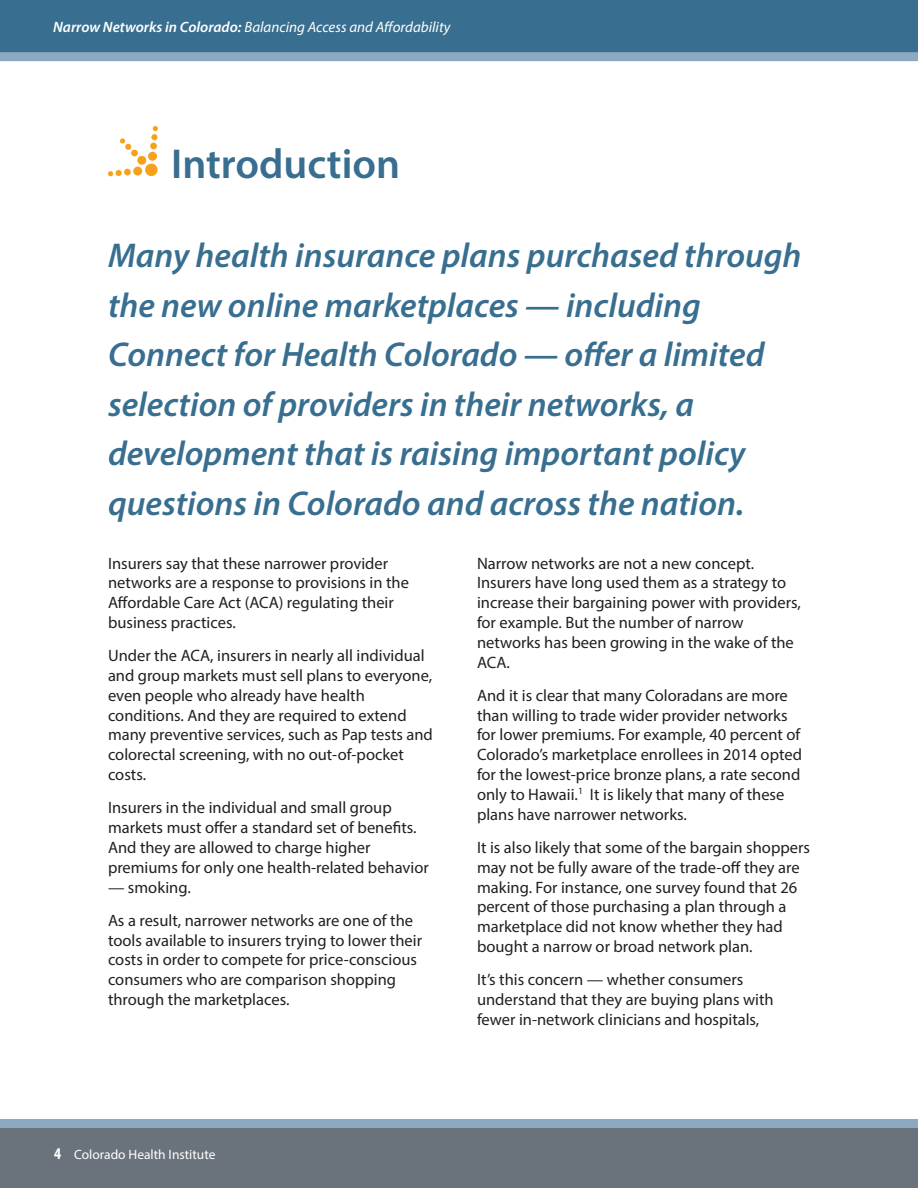
<style>
.page{position:relative;width:918px;height:1188px;background:#fff}
.page>*{position:absolute;margin:0;border:0;box-sizing:border-box;transform-origin:0 0}
.t1{font:600 42px "Myriad Pro";color:#386e8f}
.t2{font:italic 600 34.5px/49.5px "Myriad Pro";color:#386e8f}
.t3{font:16.5px/19.8px "Myriad Pro";color:#231f20}
.t4{font:italic 15px "Myriad Pro";color:#fff}
.t5{font:13.5px "Myriad Pro";color:#fff}
.s1{font-weight:600}
.s2{font-weight:700;font-stretch:condensed;font-size:16.5px}
</style>
<div class="page">
<div style="left:0;top:1124px;width:918px;height:64px;background:#6a737b"></div>
<div style="left:0;top:1119px;width:918px;height:9px;background:#8da9c1"></div>
<div style="left:0;top:0;width:918px;height:54px;background:#386e8f"></div>
<div style="left:0;top:52px;width:918px;height:9px;background:#8da9c1"></div>
<svg style="left:153px;top:126px;width:5px;height:5px"></svg>
<svg style="left:120px;top:138px;width:38px;height:38px"></svg>
<svg style="left:108px;top:171px;width:5px;height:5px"></svg>
<div style="left:115px;top:170px;width:7px;height:6px;background:#f6a01b;border-radius:50%"></div>
<div style="left:124px;top:169px;width:7px;height:7px;background:#f6a01b;border-radius:50%"></div>
<svg style="left:133px;top:166px;width:9px;height:10px"></svg>
<div style="left:151px;top:134px;width:7px;height:6px;background:#f6a01b;border-radius:50%"></div>
<div style="left:150px;top:142px;width:7px;height:7px;background:#f6a01b;border-radius:50%"></div>
<div style="left:148px;top:152px;width:9px;height:9px;background:#f6a01b;border-radius:50%"></div>
<p class="t4" style="left:53px;top:18px;width:399px"><span class="s1">Narrow Networks in Colorado:</span> Balancing Access and Affordability</p>
<p class="t1" style="left:171px;top:137px;width:231px">Introduction</p>
<p class="t2" style="left:108px;top:230px;width:695px">Many health insurance plans purchased through the new online marketplaces — including Connect for Health Colorado — offer a limited selection of providers in their networks, a development that is raising important policy questions in Colorado and across the nation.</p>
<p class="t3" style="left:108px;top:553px;width:302px">Insurers say that these narrower provider networks are a response to provisions in the Affordable Care Act (ACA) regulating their business practices.</p>
<p class="t3" style="left:108px;top:646px;width:326px">Under the ACA, insurers in nearly all individual and group markets must sell plans to everyone, even people who already have health conditions. And they are required to extend many preventive services, such as Pap tests and colorectal screening, with no out-of-pocket costs.</p>
<p class="t3" style="left:108px;top:798px;width:322px">Insurers in the individual and small group markets must offer a standard set of benefits.<br>And they are allowed to charge higher premiums for only one health-related behavior</p>
<p class="t3" style="left:108px;top:877px;width:84px">— smoking.</p>
<p class="t3" style="left:108px;top:910px;width:316px">As a result, narrower networks are one of the tools available to insurers trying to lower their costs in order to compete for price-conscious consumers who are comparison shopping through the marketplaces.</p>
<p class="t3" style="left:477px;top:553px;width:326px">Narrow networks are not a new concept.<br>Insurers have long used them as a strategy to increase their bargaining power with providers, for example. But the number of narrow networks has been growing in the wake of the ACA.</p>
<p class="t3" style="left:477px;top:685px;width:326px">And it is clear that many Coloradans are more than willing to trade wider provider networks for lower premiums. For example, 40 percent of Colorado’s marketplace enrollees in 2014 opted for the lowest-price bronze plans, a rate second only to Hawaii.<sup>1</sup> It is likely that many of these plans have narrower networks.</p>
<p class="t3" style="left:477px;top:837px;width:334px">It is also likely that some of the bargain shoppers may not be fully aware of the trade-off they are making. For instance, one survey found that 26 percent of those purchasing a plan through a marketplace did not know whether they had bought a narrow or broad network plan.</p>
<p class="t3" style="left:477px;top:970px;width:298px">It’s this concern — whether consumers understand that they are buying plans with fewer in-network clinicians and hospitals,</p>
<p class="t5" style="left:54px;top:1146px;width:163px"><span class="s2">4</span> Colorado Health Institute</p>
</div>
